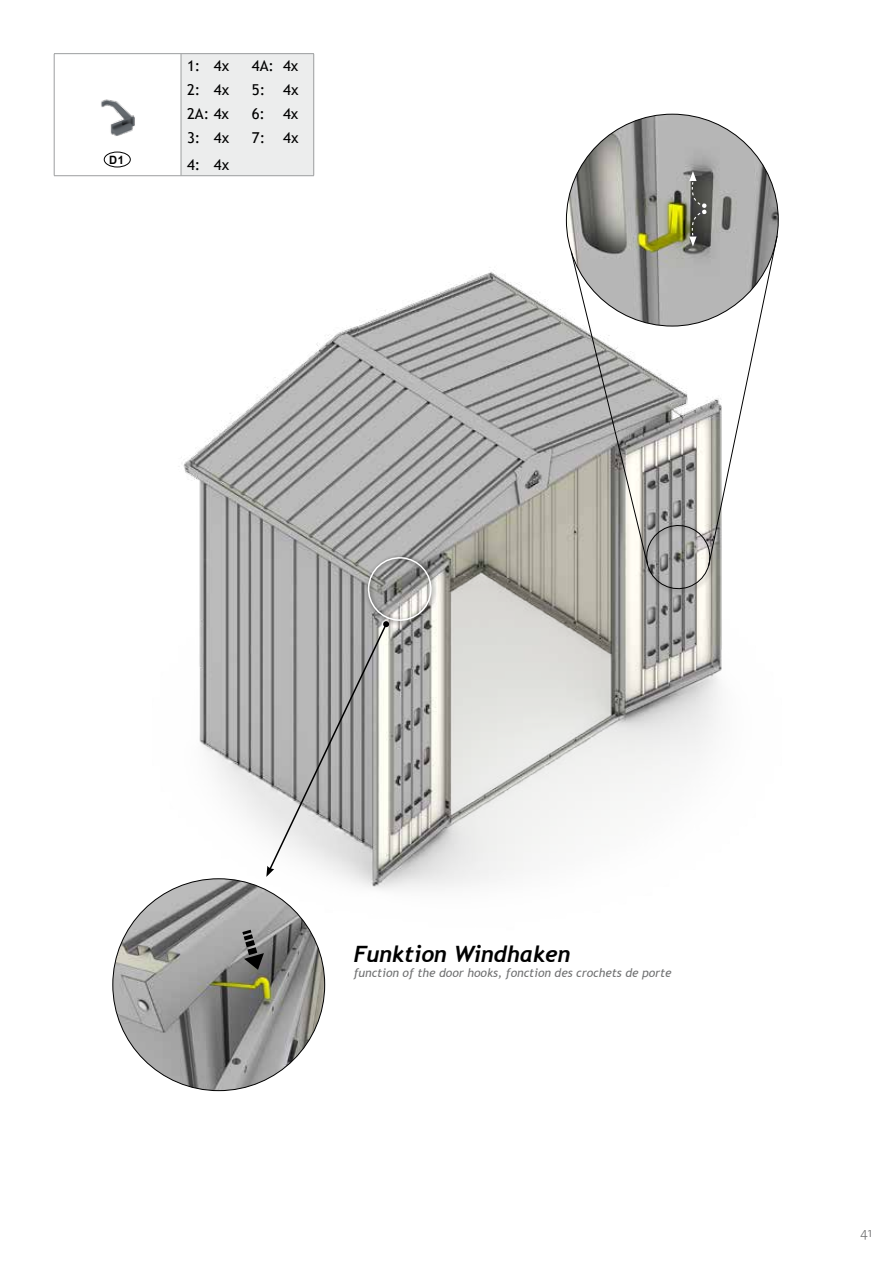
<style>
.page{position:relative;width:893px;height:1263px;background:#fff}
.page>*{position:absolute;margin:0;border:0;box-sizing:border-box;transform-origin:0 0}
.t1{font:italic 700 22.5px "Trebuchet";color:#000}
.t2{font:15px "Trebuchet MS";color:#000}
.t3{font:300 13.5px "The Sans";color:#707172}
.t4{font:italic 12px "Trebuchet MS";color:#707172}
.t5{font:700 11.4px "Arial";color:#000}
</style>
<div class="page">
<img style="left:112px;top:232px;width:610px;height:820px">
<div style="left:181px;top:54px;width:133px;height:122px;background:#eceded"></div>
<hr style="left:54px;top:53px;width:127px;height:1px;background:#9c9e9f">
<hr style="left:54px;top:54px;width:1px;height:122px;background:#9c9e9f">
<hr style="left:181px;top:53px;width:133px;height:1px;background:#9c9e9f">
<hr style="left:181px;top:54px;width:1px;height:122px;background:#9c9e9f">
<hr style="left:313px;top:54px;width:1px;height:122px;background:#9c9e9f">
<hr style="left:54px;top:175px;width:127px;height:1px;background:#9c9e9f">
<hr style="left:181px;top:175px;width:133px;height:1px;background:#9c9e9f">
<div style="left:104px;top:152px;width:27px;height:15px;border:1px solid #000;border-radius:50%"></div>
<img style="left:101px;top:99px;width:34px;height:37px">
<img style="left:566px;top:114px;width:212px;height:212px;border-radius:106px">
<div style="left:644px;top:522px;width:72px;height:73px;background:#000;opacity:.75"></div>
<svg style="left:571px;top:171px;width:207px;height:422px"></svg>
<img style="left:113px;top:879px;width:212px;height:212px;border-radius:106px">
<div style="left:365px;top:554px;width:73px;height:73px;background:#000;opacity:.75"></div>
<svg style="left:266px;top:555px;width:166px;height:322px;background:#afafae"></svg>
<svg style="left:242px;top:930px;width:22px;height:40px"></svg>
<p class="t5" style="left:109px;top:152px;width:16px">D1</p>
<p class="t2" style="left:187px;top:56px;width:44px">1: 4x</p>
<p class="t2" style="left:252px;top:56px;width:48px">4A: 4x</p>
<p class="t2" style="left:187px;top:80px;width:44px">2: 4x</p>
<p class="t2" style="left:252px;top:80px;width:48px">5: 4x</p>
<p class="t2" style="left:187px;top:104px;width:44px">2A: 4x</p>
<p class="t2" style="left:252px;top:104px;width:48px">6: 4x</p>
<p class="t2" style="left:187px;top:128px;width:44px">3: 4x</p>
<p class="t2" style="left:252px;top:128px;width:48px">7: 4x</p>
<p class="t2" style="left:187px;top:155px;width:44px">4: 4x</p>
<h1 class="t1" style="left:354px;top:940px;width:218px">Funktion Windhaken</h1>
<p class="t4" style="left:354px;top:965px;width:319px">function of the door hooks, fonction des crochets de porte</p>
<p class="t3" style="left:860px;top:1221px;width:13px">41</p>
</div>
